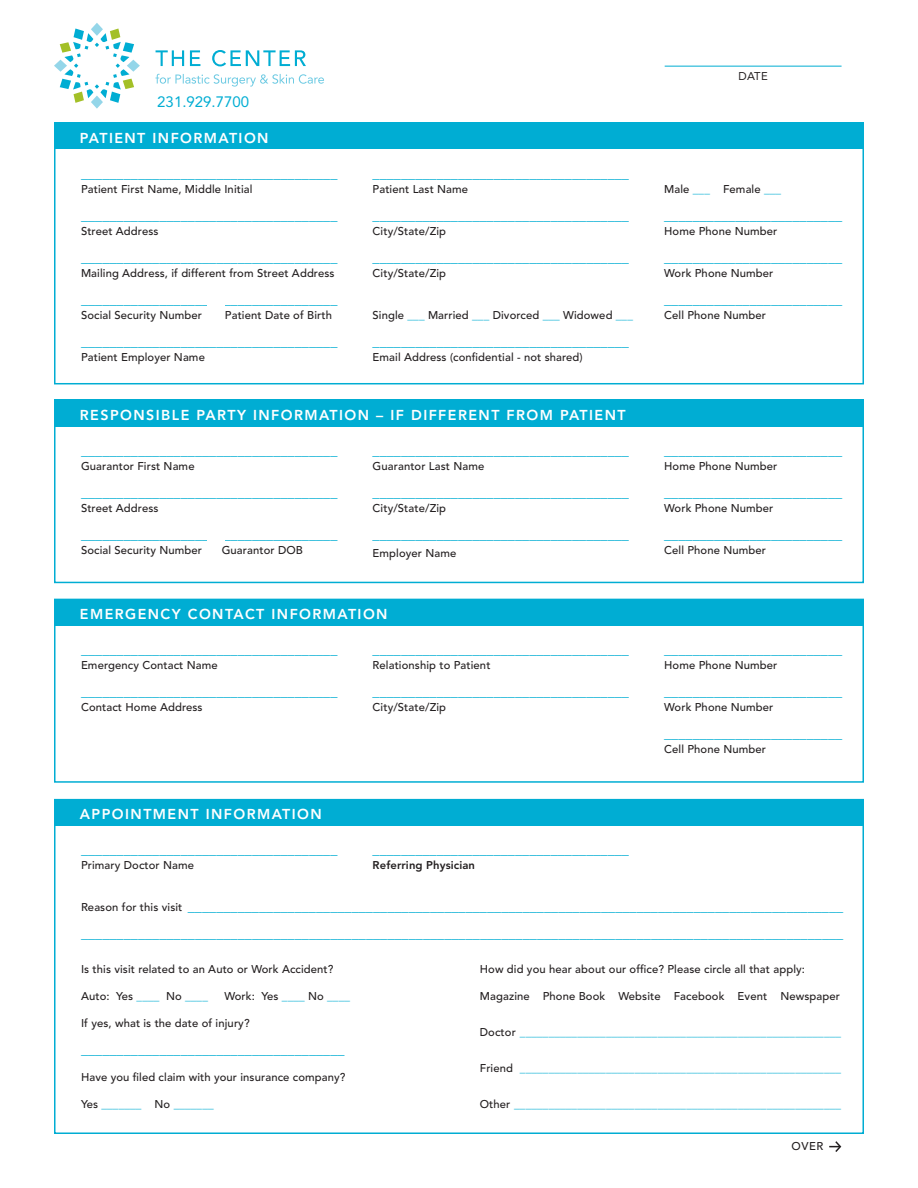
<style>
.page{position:relative;width:918px;height:1188px;background:#fff}
.page>*{position:absolute;margin:0;border:0;box-sizing:border-box;transform-origin:0 0}
.t1{font:15px "Avenir";color:#00add3}
.t2{font:800 14.25px "Avenir";color:#00add3}
.t3{font:800 14.25px "Avenir";letter-spacing:.1em;color:#fff}
.t4{font:500 11.25px "Avenir";letter-spacing:.01em;color:#231f20}
.t5{font:500 11.25px "Avenir";letter-spacing:.01em;color:#00add3}
.t6{font:800 11.25px "Avenir";letter-spacing:.01em;color:#231f20}
.t7{font:11.25px "Avenir";color:#231f20}
.s1{color:#00add3}
.s2{font-weight:500;font-size:11.25px;color:#231f20}
.s3{color:#231f20}
</style>
<div class="page">
<svg style="left:127px;top:60px;width:13px;height:12px"></svg>
<svg style="left:91px;top:96px;width:12px;height:13px"></svg>
<svg style="left:91px;top:23px;width:12px;height:13px"></svg>
<svg style="left:54px;top:60px;width:13px;height:12px"></svg>
<svg style="left:60px;top:29px;width:74px;height:74px"></svg>
<svg style="left:155px;top:74px;width:169px;height:13px"></svg>
<svg style="left:156px;top:50px;width:150px;height:16px"></svg>
<div style="left:54px;top:122px;width:810px;height:27px;background:#00add3"></div>
<div style="left:54px;top:399px;width:810px;height:27px;background:#00add3"></div>
<div style="left:54px;top:599px;width:810px;height:27px;background:#00add3"></div>
<div style="left:54px;top:799px;width:810px;height:27px;background:#00add3"></div>
<div style="left:54px;top:122px;width:810px;height:262px;border:2px solid #00add3"></div>
<div style="left:54px;top:399px;width:810px;height:184px;border:2px solid #00add3"></div>
<div style="left:54px;top:599px;width:810px;height:184px;border:2px solid #00add3"></div>
<div style="left:54px;top:799px;width:810px;height:335px;border:2px solid #00add3"></div>
<svg style="left:829px;top:1141px;width:13px;height:11px"></svg>
<hr style="left:665px;top:66px;width:177px;height:1px;background:#00add3">
<p class="t1" style="left:157px;top:93px;width:93px">231.929.7700</p>
<p class="t3" style="left:80px;top:129px;width:190px">PATIENT INFORMATION</p>
<p class="t2" style="left:81px;top:164px;width:258px">____________________________________</p>
<p class="t4" style="left:81px;top:182px;width:173px">Patient First Name, Middle Initial</p>
<p class="t2" style="left:81px;top:206px;width:258px">____________________________________</p>
<p class="t4" style="left:81px;top:224px;width:79px">Street Address</p>
<p class="t2" style="left:81px;top:248px;width:258px">____________________________________</p>
<p class="t4" style="left:81px;top:266px;width:255px">Mailing Address, if different from Street Address</p>
<p class="t2" style="left:81px;top:290px;width:258px">____________________________________</p>
<p class="t4" style="left:81px;top:308px;width:123px">Social Security Number</p>
<p class="t4" style="left:225px;top:308px;width:109px">Patient Date of Birth</p>
<p class="t2" style="left:81px;top:332px;width:258px">____________________________________</p>
<p class="t4" style="left:81px;top:350px;width:125px">Patient Employer Name</p>
<p class="t2" style="left:373px;top:164px;width:258px">____________________________________</p>
<p class="t4" style="left:373px;top:182px;width:97px">Patient Last Name</p>
<p class="t2" style="left:373px;top:206px;width:258px">____________________________________</p>
<p class="t4" style="left:373px;top:224px;width:75px">City/State/Zip</p>
<p class="t2" style="left:373px;top:248px;width:258px">____________________________________</p>
<p class="t4" style="left:373px;top:266px;width:75px">City/State/Zip</p>
<p class="t4" style="left:373px;top:308px;width:262px">Single <span class="s1">___</span> Married <span class="s1">___</span> Divorced <span class="s1">___</span> Widowed <span class="s1">___</span></p>
<p class="t2" style="left:373px;top:332px;width:258px">____________________________________</p>
<p class="t4" style="left:373px;top:350px;width:212px">Email Address (confidential - not shared)</p>
<p class="t3" style="left:80px;top:406px;width:547px">RESPONSIBLE PARTY INFORMATION – IF DIFFERENT FROM PATIENT</p>
<p class="t2" style="left:81px;top:441px;width:258px">____________________________________</p>
<p class="t4" style="left:81px;top:459px;width:115px">Guarantor First Name</p>
<p class="t2" style="left:81px;top:483px;width:258px">____________________________________</p>
<p class="t4" style="left:81px;top:501px;width:79px">Street Address</p>
<p class="t2" style="left:81px;top:525px;width:258px">____________________________________</p>
<p class="t4" style="left:81px;top:543px;width:123px">Social Security Number</p>
<p class="t4" style="left:222px;top:543px;width:83px">Guarantor DOB</p>
<p class="t2" style="left:373px;top:441px;width:258px">____________________________________</p>
<p class="t4" style="left:373px;top:459px;width:113px">Guarantor Last Name</p>
<p class="t2" style="left:373px;top:483px;width:258px">____________________________________</p>
<p class="t4" style="left:373px;top:501px;width:75px">City/State/Zip</p>
<p class="t2" style="left:373px;top:525px;width:258px">____________________________________</p>
<p class="t4" style="left:373px;top:546px;width:85px">Employer Name</p>
<p class="t3" style="left:80px;top:606px;width:309px">EMERGENCY CONTACT INFORMATION</p>
<p class="t2" style="left:81px;top:641px;width:258px">____________________________________</p>
<p class="t4" style="left:81px;top:659px;width:138px">Emergency Contact Name</p>
<p class="t2" style="left:81px;top:683px;width:258px">____________________________________</p>
<p class="t4" style="left:81px;top:701px;width:123px">Contact Home Address</p>
<p class="t2" style="left:373px;top:641px;width:258px">____________________________________</p>
<p class="t4" style="left:373px;top:659px;width:119px">Relationship to Patient</p>
<p class="t2" style="left:373px;top:683px;width:258px">____________________________________</p>
<p class="t4" style="left:373px;top:701px;width:75px">City/State/Zip</p>
<p class="t3" style="left:80px;top:806px;width:243px">APPOINTMENT INFORMATION</p>
<p class="t7" style="left:739px;top:70px;width:31px">DATE</p>
<p class="t4" style="left:664px;top:182px;width:118px">Male <span class="s1">___</span> Female <span class="s1">___</span></p>
<p class="t2" style="left:664px;top:206px;width:180px">_________________________</p>
<p class="t4" style="left:664px;top:224px;width:115px">Home Phone Number</p>
<p class="t2" style="left:664px;top:248px;width:180px">_________________________</p>
<p class="t4" style="left:664px;top:266px;width:111px">Work Phone Number</p>
<p class="t2" style="left:664px;top:290px;width:180px">_________________________</p>
<p class="t4" style="left:664px;top:308px;width:103px">Cell Phone Number</p>
<p class="t2" style="left:664px;top:441px;width:180px">_________________________</p>
<p class="t4" style="left:664px;top:459px;width:115px">Home Phone Number</p>
<p class="t2" style="left:664px;top:483px;width:180px">_________________________</p>
<p class="t4" style="left:664px;top:501px;width:111px">Work Phone Number</p>
<p class="t2" style="left:664px;top:525px;width:180px">_________________________</p>
<p class="t4" style="left:664px;top:543px;width:103px">Cell Phone Number</p>
<p class="t2" style="left:664px;top:641px;width:180px">_________________________</p>
<p class="t4" style="left:664px;top:659px;width:115px">Home Phone Number</p>
<p class="t2" style="left:664px;top:683px;width:180px">_________________________</p>
<p class="t4" style="left:664px;top:701px;width:111px">Work Phone Number</p>
<p class="t2" style="left:664px;top:725px;width:180px">_________________________</p>
<p class="t4" style="left:664px;top:743px;width:103px">Cell Phone Number</p>
<p class="t2" style="left:81px;top:841px;width:258px">____________________________________</p>
<p class="t4" style="left:81px;top:859px;width:115px">Primary Doctor Name</p>
<p class="t2" style="left:81px;top:898px;width:764px"><span class="s2">Reason for this visit</span> ____________________________________________________________________________________________</p>
<p class="t2" style="left:81px;top:925px;width:764px">___________________________________________________________________________________________________________</p>
<p class="t2" style="left:373px;top:841px;width:258px">____________________________________</p>
<p class="t6" style="left:373px;top:859px;width:104px">Referring Physician</p>
<p class="t4" style="left:81px;top:963px;width:254px">Is this visit related to an Auto or Work Accident?</p>
<p class="t4" style="left:81px;top:990px;width:129px">Auto: Yes <span class="s1">____</span> No <span class="s1">____</span></p>
<p class="t4" style="left:224px;top:990px;width:127px">Work: Yes <span class="s1">____</span> No <span class="s1">____</span></p>
<p class="t4" style="left:81px;top:1017px;width:170px">If yes, what is the date of injury?</p>
<p class="t2" style="left:81px;top:1041px;width:265px">_____________________________________</p>
<p class="t4" style="left:81px;top:1071px;width:266px">Have you filed claim with your insurance company?</p>
<p class="t5" style="left:81px;top:1098px;width:134px"><span class="s3">Yes</span> _______ <span class="s3">No</span> _______</p>
<p class="t4" style="left:480px;top:963px;width:327px">How did you hear about our office? Please circle all that apply:</p>
<p class="t4" style="left:480px;top:990px;width:362px">Magazine Phone Book Website Facebook Event Newspaper</p>
<p class="t5" style="left:480px;top:1026px;width:363px"><span class="s3">Doctor</span> ________________________________________________________</p>
<p class="t5" style="left:480px;top:1062px;width:363px"><span class="s3">Friend</span> ________________________________________________________</p>
<p class="t5" style="left:480px;top:1098px;width:363px"><span class="s3">Other</span> _________________________________________________________</p>
<p class="t4" style="left:791px;top:1140px;width:33px">OVER</p>
</div>
